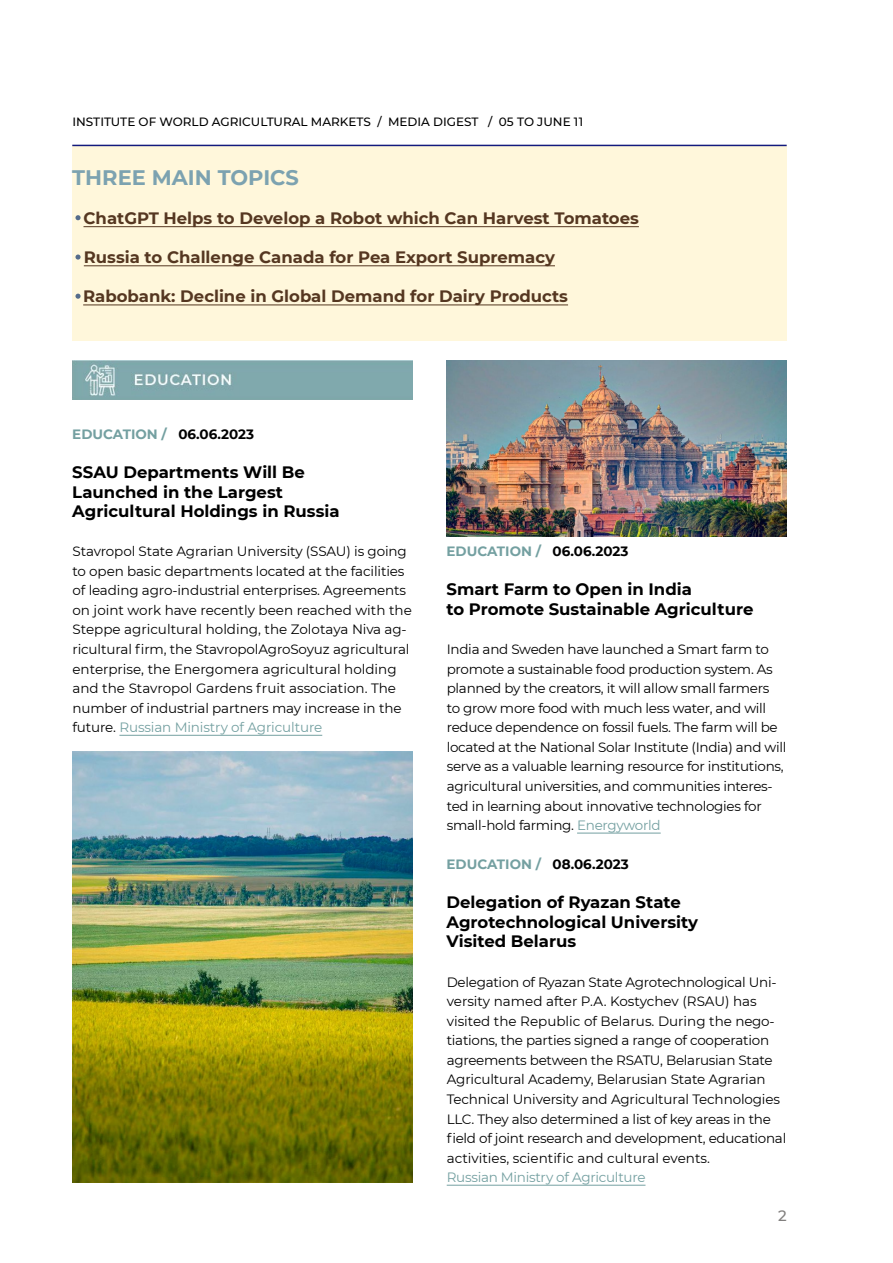
<style>
.page{position:relative;width:893px;height:1263px;background:#fff}
.page>*{position:absolute;margin:0;border:0;box-sizing:border-box;transform-origin:0 0}
.t1{font:700 21px "Montserrat";color:#7ca2b0}
.t2{font:700 16.5px/19.5px "Montserrat";color:#000}
.t3{font:700 16.5px "Montserrat";color:#553721}
.t4{font:500 15px "Montserrat";color:#817f7e}
.t5{font:13.5px/19.5px "Montserrat";letter-spacing:-.02em;color:#000}
.t6{font:700 13.5px "Montserrat";color:#74a0a1}
.t7{font:13.5px "Montserrat";letter-spacing:-.02em;color:#74a0a1}
.t8{font:500 12px "Montserrat";color:#000}
.s1{color:#000}
.s2{color:#74a0a1}
</style>
<div class="page">
<div style="left:72px;top:145px;width:715px;height:196px;background:#fff7db"></div>
<hr style="left:84px;top:226px;width:555px;height:1px;background:#553721">
<hr style="left:84px;top:265px;width:471px;height:1px;background:#553721">
<hr style="left:83px;top:305px;width:485px;height:1px;background:#553721">
<hr style="left:72px;top:145px;width:715px;height:1px;background:#131a7d">
<img style="left:72px;top:361px;width:340px;height:39px">
<hr style="left:119px;top:735px;width:203px;height:1px;background:#74a0a1">
<hr style="left:577px;top:833px;width:84px;height:1px;background:#74a0a1">
<hr style="left:447px;top:1185px;width:198px;height:1px;background:#74a0a1">
<svg style="left:75px;top:215px;width:6px;height:5px"></svg>
<svg style="left:75px;top:254px;width:6px;height:6px"></svg>
<svg style="left:75px;top:294px;width:6px;height:5px"></svg>
<img style="left:72px;top:752px;width:340px;height:430px">
<img style="left:447px;top:361px;width:340px;height:176px">
<p class="t8" style="left:72px;top:113px;width:512px">INSTITUTE OF WORLD AGRICULTURAL MARKETS / MEDIA DIGEST / 05 TO JUNE 11</p>
<h1 class="t1" style="left:72px;top:162px;width:228px">THREE MAIN TOPICS</h1>
<p class="t3" style="left:84px;top:206px;width:557px">ChatGPT Helps to Develop a Robot which Can Harvest Tomatoes</p>
<p class="t3" style="left:84px;top:245px;width:473px">Russia to Challenge Canada for Pea Export Supremacy</p>
<p class="t3" style="left:83px;top:284px;width:486px">Rabobank: Decline in Global Demand for Dairy Products</p>
<p class="t6" style="left:72px;top:424px;width:183px">EDUCATION / <span class="s1">06.06.2023</span></p>
<p class="t2" style="left:72px;top:461px;width:269px">SSAU Departments Will Be<br>Launched in the Largest<br>Agricultural Holdings in Russia</p>
<p class="t5" style="left:72px;top:541px;width:341px">Stavropol State Agrarian University (SSAU) is going to open basic departments located at the facilities of leading agro-industrial enterprises. Agreements on joint work have recently been reached with the Steppe agricultural holding, the Zolotaya Niva ag&shy;ricultural firm, the StavropolAgroSoyuz agricultural enterprise, the Energomera agricultural holding and the Stavropol Gardens fruit association. The number of industrial partners may increase in the future. <span class="s2">Russian Ministry of Agriculture</span></p>
<p class="t6" style="left:446px;top:542px;width:183px">EDUCATION / <span class="s1">06.06.2023</span></p>
<p class="t2" style="left:446px;top:579px;width:308px">Smart Farm to Open in India<br>to Promote Sustainable Agriculture</p>
<p class="t5" style="left:447px;top:639px;width:341px">India and Sweden have launched a Smart farm to promote a sustainable food production system. As planned by the creators, it will allow small farmers<br>to grow more food with much less water, and will reduce dependence on fossil fuels. The farm will be located at the National Solar Institute (India) and will serve as a valuable learning resource for institutions, agricultural universities, and communities interes&shy;ted in learning about innovative technologies for small-hold farming. <span class="s2">Energyworld</span></p>
<p class="t6" style="left:446px;top:855px;width:184px">EDUCATION / <span class="s1">08.06.2023</span></p>
<p class="t2" style="left:446px;top:892px;width:253px">Delegation of Ryazan State<br>Agrotechnological University<br>Visited Belarus</p>
<p class="t5" style="left:447px;top:971px;width:341px">Delegation of Ryazan State Agrotechnological Uni&shy;versity named after P.A. Kostychev (RSAU) has visited the Republic of Belarus. During the nego&shy;tiations, the parties signed a range of cooperation agreements between the RSATU, Belarusian State Agricultural Academy, Belarusian State Agrarian Technical University and Agricultural Technologies LLC. They also determined a list of key areas in the field of joint research and development, educational activities, scientific and cultural events.</p>
<p class="t7" style="left:447px;top:1168px;width:200px">Russian Ministry of Agriculture</p>
<p class="t4" style="left:778px;top:1205px;width:10px">2</p>
</div>
